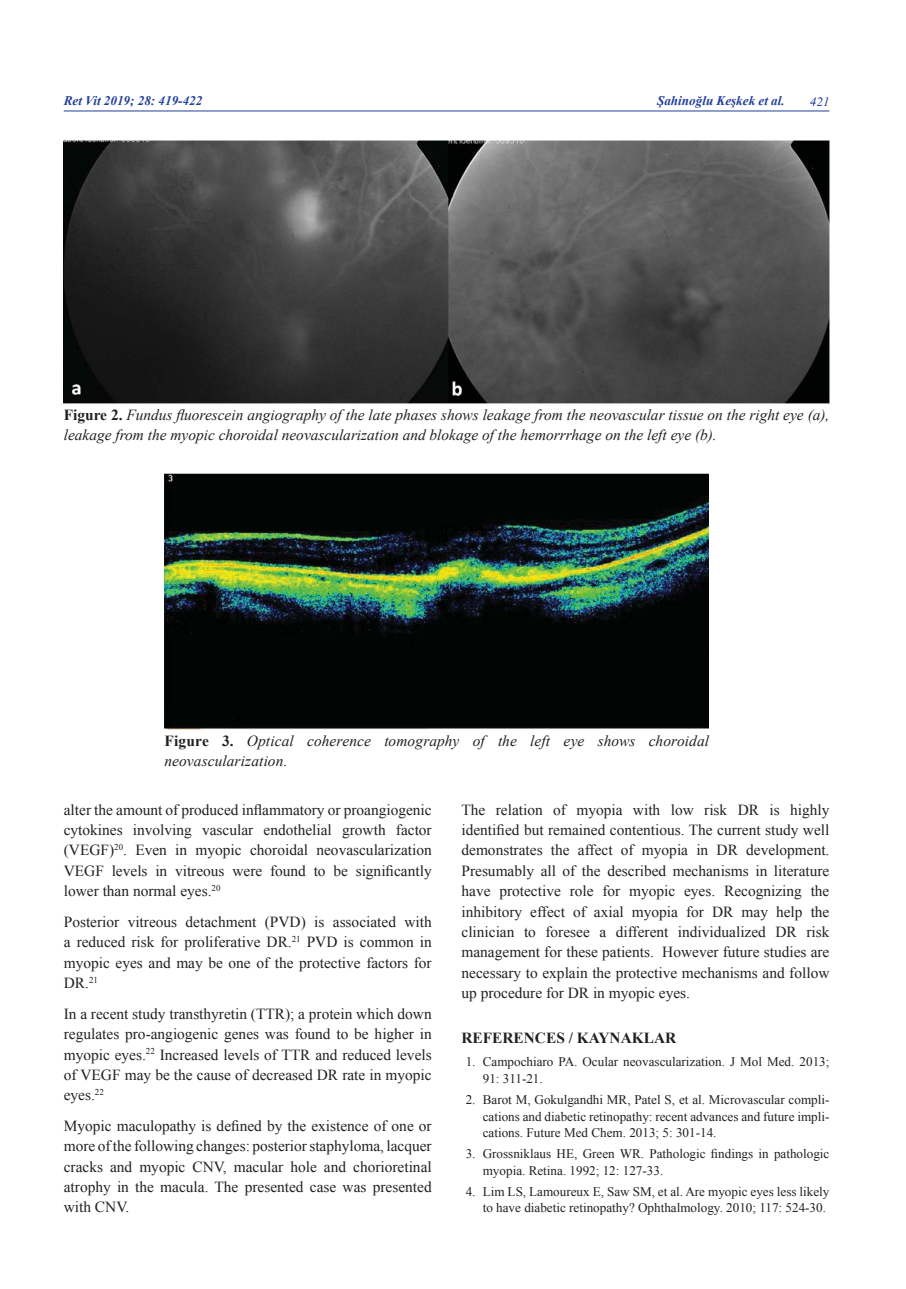
<style>
.page{position:relative;width:906px;height:1289px;background:#fff}
.page>*{position:absolute;margin:0;border:0;box-sizing:border-box;transform-origin:0 0}
.t1{font:15.3px/20.2px "Times New Roman";color:#231f20;text-align:justify}
.t2{font:italic 15.3px/20.2px "Times New Roman";color:#231f20}
.t3{font:700 15.3px "Times New Roman";color:#231f20}
.t4{font:13.2px/16.6px "Times New Roman";color:#231f20}
.t5{font:italic 700 13.2px "Times New Roman";color:#223f9a}
.t6{font:italic 12.75px "Times";color:#223f9a}
.s1{font-weight:700;font-style:normal}
</style>
<div class="page">
<hr style="left:64px;top:111px;width:765px;height:1px;background:#223f9a">
<img style="left:64px;top:140px;width:765px;height:264px">
<img style="left:164px;top:473px;width:545px;height:256px">
<p class="t5" style="left:64px;top:94px;width:140px">Ret Vit 2019; 28: 419-422</p>
<p class="t5" style="left:657px;top:94px;width:129px">Şahinoğlu Keşkek et al.</p>
<p class="t6" style="left:810px;top:97px;width:21px">421</p>
<p class="t2" style="left:64px;top:405px;width:767px"><span class="s1">Figure 2.</span> Fundus fluorescein angiography of the late phases shows leakage from the neovascular tissue on the right eye (a), leakage from the myopic choroidal neovascularization and blokage of the hemorrrhage on the left eye (b).</p>
<p class="t2" style="left:164px;top:730px;width:546px"><span class="s1">Figure 3.</span> Optical coherence tomography of the left eye shows choroidal neovascularization.</p>
<p class="t1" style="left:64px;top:799px;width:369px">alter the amount of produced inflammatory or proangiogenic cytokines involving vascular endothelial growth factor (VEGF)<sup>20</sup>. Even in myopic choroidal neovascularization VEGF levels in vitreous were found to be significantly lower than normal eyes.<sup>20</sup></p>
<p class="t1" style="left:64px;top:911px;width:369px">Posterior vitreous detachment (PVD) is associated with a reduced risk for proliferative DR.<sup>21</sup> PVD is common in myopic eyes and may be one of the protective factors for DR.<sup>21</sup></p>
<p class="t1" style="left:64px;top:1003px;width:369px">In a recent study transthyretin (TTR); a protein which down regulates pro-angiogenic genes was found to be higher in myopic eyes.<sup>22</sup> Increased levels of TTR and reduced levels of VEGF may be the cause of decreased DR rate in myopic eyes.<sup>22</sup></p>
<p class="t1" style="left:64px;top:1115px;width:369px">Myopic maculopathy is defined by the existence of one or more of the following changes: posterior staphyloma, lacquer cracks and myopic CNV, macular hole and chorioretinal atrophy in the macula. The presented case was presented with CNV.</p>
<p class="t1" style="left:461px;top:799px;width:369px">The relation of myopia with low risk DR is highly identified but remained contentious. The current study well demonstrates the affect of myopia in DR development.<br>Presumably all of the described mechanisms in literature have protective role for myopic eyes. Recognizing the inhibitory effect of axial myopia for DR may help the clinician to foresee a different individualized DR risk management for these patients. However future studies are necessary to explain the protective mechanisms and follow up procedure for DR in myopic eyes.</p>
<p class="t3" style="left:461px;top:1029px;width:216px">REFERENCES / KAYNAKLAR</p>
<p class="t4" style="left:483px;top:1053px;width:348px;text-indent:-17px">1. Campochiaro PA. Ocular neovascularization. J Mol Med. 2013;<br>91: 311-21.</p>
<p class="t4" style="left:483px;top:1091px;width:348px;text-align:justify;text-indent:-17px">2. Barot M, Gokulgandhi MR, Patel S, et al. Microvascular compli&shy;cations and diabetic retinopathy: recent advances and future impli&shy;cations. Future Med Chem. 2013; 5: 301-14.</p>
<p class="t4" style="left:483px;top:1145px;width:348px;text-indent:-17px">3. Grossniklaus HE, Green WR. Pathologic findings in pathologic myopia. Retina. 1992; 12: 127-33.</p>
<p class="t4" style="left:466px;top:1182px;width:365px;text-align:right">4. Lim LS, Lamoureux E, Saw SM, et al. Are myopic eyes less likely to have diabetic retinopathy? Ophthalmology. 2010; 117: 524-30.</p>
</div>
